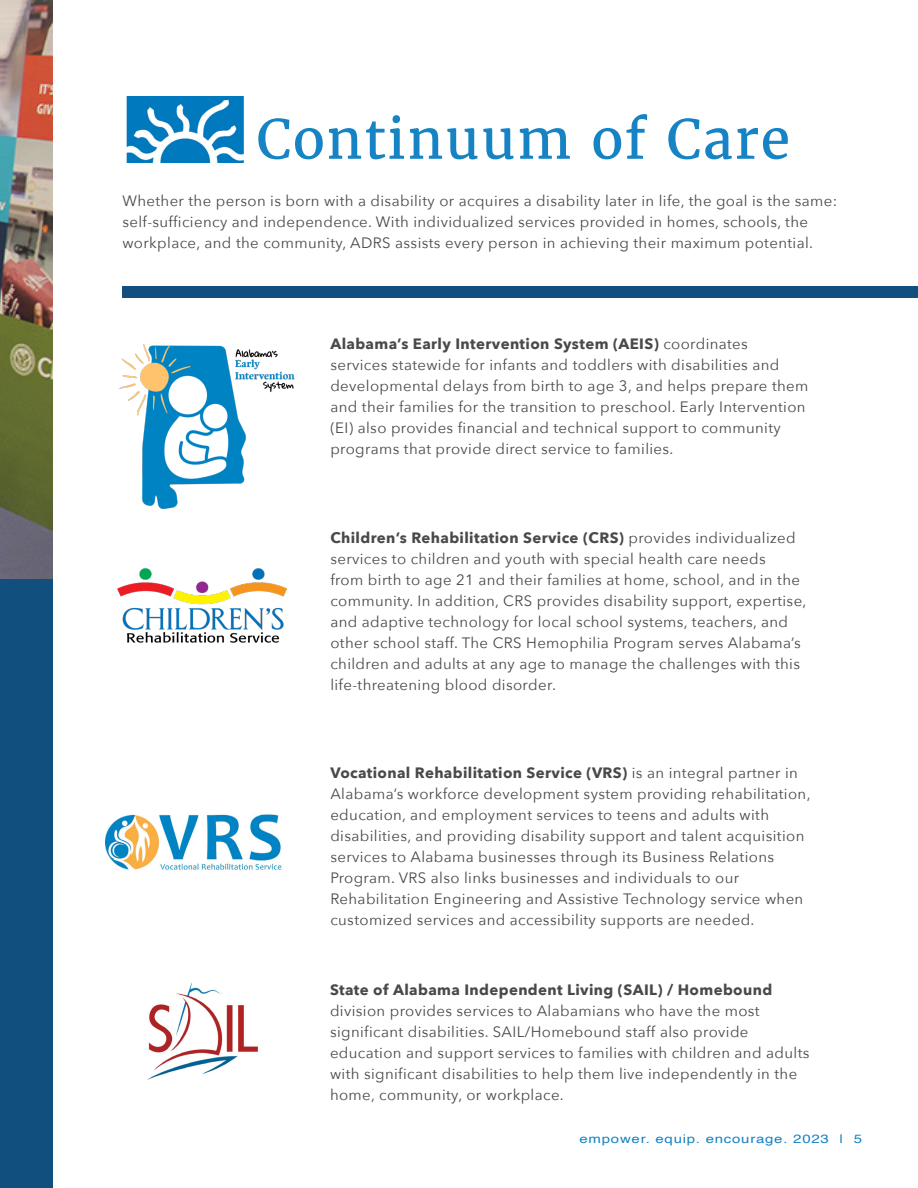
<style>
.page{position:relative;width:918px;height:1188px;background:#fff}
.page>*{position:absolute;margin:0;border:0;box-sizing:border-box;transform-origin:0 0}
.t1{font:54px "Merriweather";letter-spacing:.025em;color:#1583c4}
.t2{font:15px/21px "Avenir Next";letter-spacing:.025em;color:#484948}
.t3{font:12px "Helvetica";letter-spacing:.05em;color:#1583c4;scale:1.25 1}
.s1{font-weight:700}
</style>
<div class="page">
<div style="left:0;top:0;width:53px;height:1188px;background:#114f7e"></div>
<img style="left:0;top:0;width:53px;height:578px">
<div style="left:122px;top:287px;width:796px;height:11px;background:#114f7e"></div>
<img style="left:106px;top:814px;width:176px;height:56px">
<img style="left:118px;top:568px;width:169px;height:75px">
<img style="left:147px;top:983px;width:110px;height:97px">
<img style="left:126px;top:96px;width:118px;height:66px">
<img style="left:119px;top:344px;width:176px;height:164px">
<p class="t1" style="left:257px;top:106px;width:535px">Continuum of Care</p>
<p class="t2" style="left:122px;top:189px;width:716px">Whether the person is born with a disability or acquires a disability later in life, the goal is the same: self-sufficiency and independence. With individualized services provided in homes, schools, the workplace, and the community, ADRS assists every person in achieving their maximum potential.</p>
<p class="t2" style="left:330px;top:332px;width:480px"><span class="s1">Alabama’s Early Intervention System (AEIS)</span> coordinates services statewide for infants and toddlers with disabilities and developmental delays from birth to age 3, and helps prepare them and their families for the transition to preschool. Early Intervention (EI) also provides financial and technical support to community programs that provide direct service to families.</p>
<p class="t2" style="left:330px;top:527px;width:478px"><span class="s1">Children’s Rehabilitation Service (CRS)</span> provides individualized services to children and youth with special health care needs<br>from birth to age 21 and their families at home, school, and in the community. In addition, CRS provides disability support, expertise, and adaptive technology for local school systems, teachers, and other school staff. The CRS Hemophilia Program serves Alabama’s children and adults at any age to manage the challenges with this life-threatening blood disorder.</p>
<p class="t2" style="left:330px;top:762px;width:482px"><span class="s1">Vocational Rehabilitation Service (VRS)</span> is an integral partner in Alabama’s workforce development system providing rehabilitation, education, and employment services to teens and adults with disabilities, and providing disability support and talent acquisition services to Alabama businesses through its Business Relations Program. VRS also links businesses and individuals to our Rehabilitation Engineering and Assistive Technology service when customized services and accessibility supports are needed.</p>
<p class="t2" style="left:330px;top:979px;width:481px"><span class="s1">State of Alabama Independent Living (SAIL) / Homebound </span>division provides services to Alabamians who have the most significant disabilities. SAIL/Homebound staff also provide education and support services to families with children and adults with significant disabilities to help them live independently in the home, community, or workplace.</p>
<p class="t3" style="left:580px;top:1130px;width:228px">empower. equip. encourage. 2023 | 5</p>
</div>
